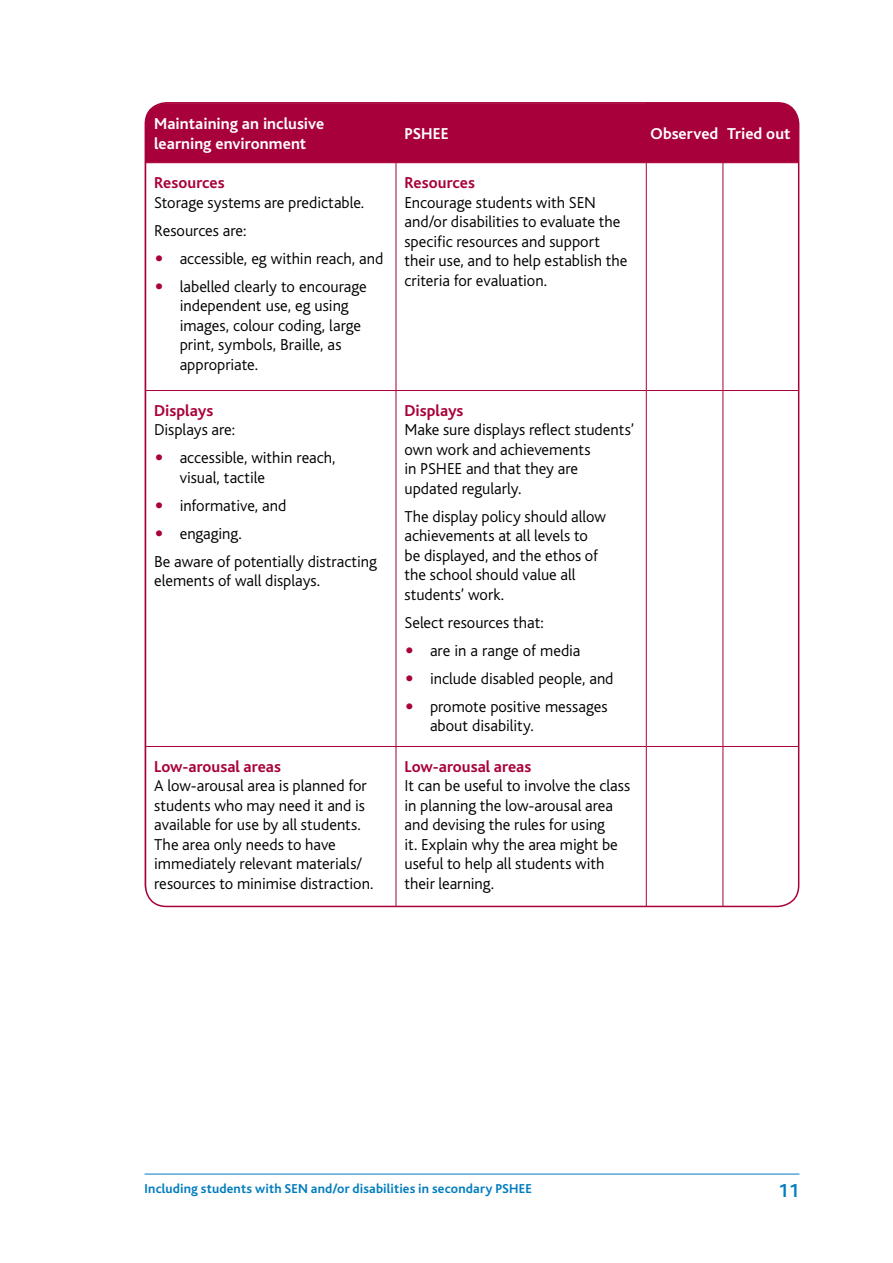
<style>
.page{position:relative;width:893px;height:1263px;background:#fff}
.page>*{position:absolute;margin:0;border:0;box-sizing:border-box;transform-origin:0 0}
.t1{font:700 19.5px "Bliss";color:#007cbf}
._05__Body_Copy{font:300 16.5px/19.5px "Bliss";color:#000}
._06__Bullet_level_1{font:300 16.5px/19.5px "Bliss";color:#000}
._09__Table_sub_heads{font:700 16.5px "Bliss";color:#a8003b}
._08__Table_header{font:700 16.5px/19.5px "Bliss";color:#fff}
.t2{font:700 13.5px "Bliss";letter-spacing:.01em;color:#007cbf}
.s1{font-family:"European Pi Three";font-weight:400;font-size:15px;color:#a8003b}
</style>
<div class="page">
<hr style="left:145px;top:1174px;width:654px;height:1px;background:#007cbf">
<div style="left:146px;top:103px;width:652px;height:59px;background:#a8003b"></div>
<hr style="left:396px;top:103px;width:1px;height:59px;background:#a8003b">
<hr style="left:646px;top:104px;width:1px;height:58px;background:#a8003b">
<hr style="left:723px;top:103px;width:76px;height:1px;background:#a8003b">
<hr style="left:723px;top:104px;width:1px;height:58px;background:#a8003b">
<hr style="left:798px;top:104px;width:1px;height:58px;background:#a8003b">
<hr style="left:145px;top:747px;width:1px;height:159px;background:#a8003b">
<hr style="left:145px;top:162px;width:251px;height:1px;background:#a8003b">
<hr style="left:396px;top:162px;width:250px;height:1px;background:#a8003b">
<hr style="left:646px;top:162px;width:77px;height:1px;background:#a8003b">
<hr style="left:723px;top:162px;width:76px;height:1px;background:#a8003b">
<hr style="left:145px;top:746px;width:251px;height:1px;background:#a8003b">
<hr style="left:396px;top:746px;width:250px;height:1px;background:#a8003b">
<hr style="left:396px;top:163px;width:1px;height:227px;background:#a8003b">
<hr style="left:646px;top:163px;width:1px;height:227px;background:#a8003b">
<hr style="left:723px;top:163px;width:1px;height:227px;background:#a8003b">
<hr style="left:396px;top:747px;width:1px;height:159px;background:#a8003b">
<hr style="left:646px;top:747px;width:1px;height:159px;background:#a8003b">
<hr style="left:145px;top:390px;width:251px;height:1px;background:#a8003b">
<hr style="left:396px;top:390px;width:250px;height:1px;background:#a8003b">
<hr style="left:646px;top:390px;width:77px;height:1px;background:#a8003b">
<hr style="left:723px;top:390px;width:76px;height:1px;background:#a8003b">
<hr style="left:396px;top:391px;width:1px;height:355px;background:#a8003b">
<hr style="left:646px;top:391px;width:1px;height:355px;background:#a8003b">
<hr style="left:723px;top:391px;width:1px;height:355px;background:#a8003b">
<hr style="left:723px;top:747px;width:1px;height:159px;background:#a8003b">
<hr style="left:798px;top:747px;width:1px;height:159px;background:#a8003b">
<hr style="left:646px;top:746px;width:77px;height:1px;background:#a8003b">
<hr style="left:723px;top:746px;width:76px;height:1px;background:#a8003b">
<p class="_08__Table_header" style="left:154px;top:115px;width:171px">Maintaining an inclusive learning environment</p>
<p class="_08__Table_header" style="left:404px;top:124px;width:46px">PSHEE</p>
<p class="_08__Table_header" style="left:650px;top:124px;width:69px">Observed</p>
<p class="_08__Table_header" style="left:727px;top:124px;width:65px">Tried out</p>
<p class="_09__Table_sub_heads" style="left:154px;top:174px;width:72px">Resources</p>
<p class="_05__Body_Copy" style="left:154px;top:193px;width:212px">Storage systems are predictable.</p>
<p class="_05__Body_Copy" style="left:154px;top:221px;width:94px">Resources are:</p>
<p class="_06__Bullet_level_1" style="left:154px;top:249px;width:231px"><span class="s1">"</span> accessible, eg within reach, and</p>
<p class="_06__Bullet_level_1" style="left:180px;top:277px;width:189px;text-indent:-26px"><span class="s1">"</span> labelled clearly to encourage independent use, eg using images, colour coding, large print, symbols, Braille, as appropriate.</p>
<p class="_09__Table_sub_heads" style="left:404px;top:174px;width:72px">Resources</p>
<p class="_05__Body_Copy" style="left:404px;top:193px;width:224px">Encourage students with SEN and/or disabilities to evaluate the specific resources and support their use, and to help establish the criteria for evaluation.</p>
<p class="_09__Table_sub_heads" style="left:154px;top:402px;width:61px">Displays</p>
<p class="_05__Body_Copy" style="left:154px;top:421px;width:82px">Displays are:</p>
<p class="_06__Bullet_level_1" style="left:180px;top:449px;width:157px;text-indent:-26px"><span class="s1">"</span> accessible, within reach, visual, tactile</p>
<p class="_06__Bullet_level_1" style="left:154px;top:496px;width:134px"><span class="s1">"</span> informative, and</p>
<p class="_06__Bullet_level_1" style="left:154px;top:524px;width:89px"><span class="s1">"</span> engaging.</p>
<p class="_05__Body_Copy" style="left:154px;top:552px;width:224px">Be aware of potentially distracting elements of wall displays.</p>
<p class="_09__Table_sub_heads" style="left:154px;top:758px;width:128px">Low-arousal areas</p>
<p class="_05__Body_Copy" style="left:154px;top:776px;width:221px">A low-arousal area is planned for students who may need it and is available for use by all students.<br>The area only needs to have immediately relevant materials/ resources to minimise distraction.</p>
<p class="_09__Table_sub_heads" style="left:404px;top:402px;width:61px">Displays</p>
<p class="_05__Body_Copy" style="left:404px;top:420px;width:231px">Make sure displays reflect students’ own work and achievements<br>in PSHEE and that they are updated regularly.</p>
<p class="_05__Body_Copy" style="left:404px;top:507px;width:203px">The display policy should allow achievements at all levels to be displayed, and the ethos of the school should value all students’ work.</p>
<p class="_05__Body_Copy" style="left:404px;top:613px;width:141px">Select resources that:</p>
<p class="_06__Bullet_level_1" style="left:404px;top:641px;width:177px"><span class="s1">"</span> are in a range of media</p>
<p class="_06__Bullet_level_1" style="left:404px;top:669px;width:211px"><span class="s1">"</span> include disabled people, and</p>
<p class="_06__Bullet_level_1" style="left:430px;top:697px;width:179px;text-indent:-26px"><span class="s1">"</span> promote positive messages about disability.</p>
<p class="_09__Table_sub_heads" style="left:404px;top:758px;width:128px">Low-arousal areas</p>
<p class="_05__Body_Copy" style="left:404px;top:776px;width:227px">It can be useful to involve the class in planning the low-arousal area and devising the rules for using<br>it. Explain why the area might be useful to help all students with their learning.</p>
<p class="t2" style="left:145px;top:1181px;width:389px">Including students with SEN and/or disabilities in secondary PSHEE</p>
<p class="t1" style="left:778px;top:1180px;width:23px">11</p>
</div>
